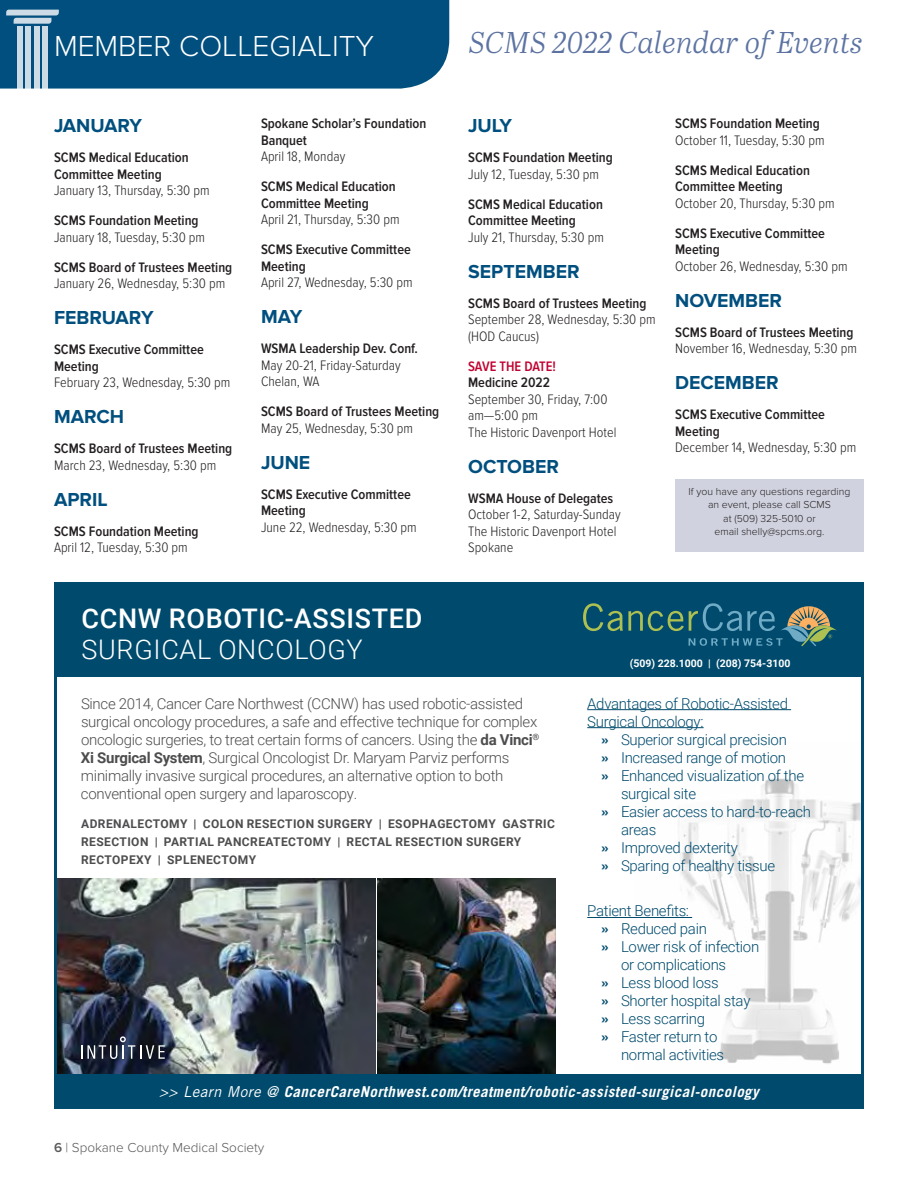
<style>
.page{position:relative;width:918px;height:1188px;background:#fff}
.page>*{position:absolute;margin:0;border:0;box-sizing:border-box;transform-origin:0 0}
.t1{font:italic 30px "Abril Text Lt";color:#5c73a2}
.t2{font:300 30px "Proxima Nova";color:#fff}
.t3{font:500 27px "Roboto";letter-spacing:.025em;color:#fff}
.t4{font:300 27px "Roboto";letter-spacing:.025em;color:#fff}
.t5{font:700 19.5px "Proxima Nova";color:#004f7e}
.t6{font:300 15px/18px "Roboto";letter-spacing:-.02em;color:#004b6d}
.t7{font:300 15px/18px "Roboto";letter-spacing:-.02em;color:#4d4d4f}
.t8{font:italic 700 15px "Trade Gothic LT Std";letter-spacing:.03em;color:#fff}
.t9{font:300 14.25px/16.5px "Proxima Nova Cond";color:#231f20}
.t10{font:600 14.25px/16.5px "Proxima Nova Cond";color:#231f20}
.t11{font:600 14.25px "Proxima Nova Cond";letter-spacing:-.005em;color:#c10230}
.t12{font:300 13.5px "Proxima Nova";color:#58595b}
.t13{font:700 12px/18px "Roboto";letter-spacing:.035em;color:#4d4d4f}
.t14{font:300 10.5px/13.5px "Proxima Nova";color:#231f20;text-align:center}
.t15{font:700 10.5px "Roboto";color:#fff}
.s1{font-weight:700}
.s2{font-family:"Trade Gothic LT Std";font-weight:700}
.s3{font-weight:400}
.s4{font-weight:600}
</style>
<div class="page">
<div style="left:675px;top:479px;width:189px;height:73px;background:#d0d3df"></div>
<svg style="left:0;top:0;width:449px;height:89px;background:#0e5985"></svg>
<img style="left:58px;top:878px;width:317px;height:196px">
<img style="left:377px;top:878px;width:179px;height:196px">
<div style="left:55px;top:582px;width:809px;height:94px;background:#004b6d"></div>
<svg style="left:583px;top:603px;width:254px;height:43px"></svg>
<svg style="left:81px;top:1036px;width:84px;height:23px;background:#3d4353"></svg>
<img style="left:678px;top:778px;width:182px;height:286px">
<div style="left:54px;top:1075px;width:810px;height:33px;background:#004b6d"></div>
<div style="left:54px;top:1074px;width:810px;height:34px;border:2px solid #004b6d"></div>
<hr style="left:587px;top:709px;width:204px;height:1px;background:#004b6d">
<hr style="left:587px;top:727px;width:117px;height:1px;background:#004b6d">
<hr style="left:587px;top:917px;width:105px;height:1px;background:#004b6d">
<h1 class="t2" style="left:54px;top:29px;width:322px">MEMBER COLLEGIALITY</h1>
<h1 class="t1" style="left:469px;top:21px;width:395px">SCMS 2022 Calendar of Events</h1>
<h3 class="t5" style="left:54px;top:115px;width:90px">JANUARY</h3>
<p class="t10" style="left:54px;top:150px;width:136px">SCMS Medical Education<br>Committee Meeting</p>
<p class="t9" style="left:54px;top:183px;width:157px">January 13, Thursday, 5:30 pm</p>
<p class="t10" style="left:54px;top:213px;width:146px">SCMS Foundation Meeting</p>
<p class="t9" style="left:54px;top:229px;width:153px">January 18, Tuesday, 5:30 pm</p>
<p class="t10" style="left:54px;top:259px;width:180px">SCMS Board of Trustees Meeting</p>
<p class="t9" style="left:54px;top:276px;width:173px">January 26, Wednesday, 5:30 pm</p>
<h3 class="t5" style="left:54px;top:307px;width:101px">FEBRUARY</h3>
<p class="t10" style="left:54px;top:342px;width:151px">SCMS Executive Committee<br>Meeting</p>
<p class="t9" style="left:54px;top:375px;width:178px">February 23, Wednesday, 5:30 pm</p>
<h3 class="t5" style="left:54px;top:406px;width:72px">MARCH</h3>
<p class="t10" style="left:54px;top:441px;width:180px">SCMS Board of Trustees Meeting</p>
<p class="t9" style="left:54px;top:457px;width:164px">March 23, Wednesday, 5:30 pm</p>
<h3 class="t5" style="left:54px;top:488px;width:55px">APRIL</h3>
<p class="t10" style="left:54px;top:523px;width:146px">SCMS Foundation Meeting</p>
<p class="t9" style="left:54px;top:540px;width:135px">April 12, Tuesday, 5:30 pm</p>
<p class="t10" style="left:261px;top:116px;width:167px">Spokane Scholar’s Foundation<br>Banquet</p>
<p class="t9" style="left:261px;top:149px;width:86px">April 18, Monday</p>
<p class="t10" style="left:261px;top:179px;width:136px">SCMS Medical Education<br>Committee Meeting</p>
<p class="t9" style="left:261px;top:212px;width:140px">April 21, Thursday, 5:30 pm</p>
<p class="t10" style="left:261px;top:242px;width:151px">SCMS Executive Committee<br>Meeting</p>
<p class="t9" style="left:261px;top:275px;width:153px">April 27, Wednesday, 5:30 pm</p>
<h3 class="t5" style="left:261px;top:306px;width:43px">MAY</h3>
<p class="t10" style="left:261px;top:341px;width:159px">WSMA Leadership Dev. Conf.</p>
<p class="t9" style="left:261px;top:357px;width:141px">May 20-21, Friday-Saturday<br>Chelan, WA</p>
<p class="t10" style="left:261px;top:404px;width:180px">SCMS Board of Trustees Meeting</p>
<p class="t9" style="left:261px;top:420px;width:154px">May 25, Wednesday, 5:30 pm</p>
<h3 class="t5" style="left:261px;top:451px;width:51px">JUNE</h3>
<p class="t10" style="left:261px;top:486px;width:151px">SCMS Executive Committee<br>Meeting</p>
<p class="t9" style="left:261px;top:519px;width:157px">June 22, Wednesday, 5:30 pm</p>
<h3 class="t5" style="left:468px;top:115px;width:46px">JULY</h3>
<p class="t10" style="left:468px;top:150px;width:146px">SCMS Foundation Meeting</p>
<p class="t9" style="left:468px;top:166px;width:133px">July 12, Tuesday, 5:30 pm</p>
<p class="t10" style="left:468px;top:196px;width:136px">SCMS Medical Education<br>Committee Meeting</p>
<p class="t9" style="left:468px;top:229px;width:137px">July 21, Thursday, 5:30 pm</p>
<h3 class="t5" style="left:468px;top:260px;width:113px">SEPTEMBER</h3>
<p class="t10" style="left:468px;top:295px;width:180px">SCMS Board of Trustees Meeting</p>
<p class="t9" style="left:468px;top:312px;width:189px">September 28, Wednesday, 5:30 pm (HOD Caucus)</p>
<p class="t11" style="left:468px;top:358px;width:89px">SAVE THE DATE!</p>
<p class="t10" style="left:468px;top:375px;width:83px">Medicine 2022</p>
<p class="t9" style="left:468px;top:391px;width:150px">September 30, Friday, 7:00 am—5:00 pm<br>The Historic Davenport Hotel</p>
<h3 class="t5" style="left:468px;top:455px;width:92px">OCTOBER</h3>
<p class="t10" style="left:468px;top:490px;width:147px">WSMA House of Delegates</p>
<p class="t9" style="left:468px;top:507px;width:154px">October 1-2, Saturday-Sunday<br>The Historic Davenport Hotel<br>Spokane</p>
<p class="t10" style="left:675px;top:116px;width:146px">SCMS Foundation Meeting</p>
<p class="t9" style="left:675px;top:132px;width:151px">October 11, Tuesday, 5:30 pm</p>
<p class="t10" style="left:675px;top:162px;width:136px">SCMS Medical Education<br>Committee Meeting</p>
<p class="t9" style="left:675px;top:195px;width:161px">October 20, Thursday, 5:30 pm</p>
<p class="t10" style="left:675px;top:225px;width:151px">SCMS Executive Committee<br>Meeting</p>
<p class="t9" style="left:675px;top:258px;width:174px">October 26, Wednesday, 5:30 pm</p>
<h3 class="t5" style="left:675px;top:289px;width:108px">NOVEMBER</h3>
<p class="t10" style="left:675px;top:324px;width:180px">SCMS Board of Trustees Meeting</p>
<p class="t9" style="left:675px;top:341px;width:183px">November 16, Wednesday, 5:30 pm</p>
<h3 class="t5" style="left:675px;top:372px;width:105px">DECEMBER</h3>
<p class="t10" style="left:675px;top:407px;width:151px">SCMS Executive Committee<br>Meeting</p>
<p class="t9" style="left:675px;top:440px;width:183px">December 14, Wednesday, 5:30 pm</p>
<p class="t14" style="left:689px;top:485px;width:163px">If you have any questions regarding an event, please call SCMS<br>at (509) 325-5010 or<br>email shelly@spcms.org.</p>
<h2 class="t3" style="left:81px;top:599px;width:342px">CCNW ROBOTIC-ASSISTED</h2>
<h2 class="t4" style="left:81px;top:631px;width:283px">SURGICAL ONCOLOGY</h2>
<p class="t7" style="left:81px;top:694px;width:460px">Since 2014, Cancer Care Northwest (CCNW) has used robotic-assisted surgical oncology procedures, a safe and effective technique for complex oncologic surgeries, to treat certain forms of cancers. Using the <span class="s1">da Vinci</span><sup>® </sup><span class="s1">Xi Surgical System</span>, Surgical Oncologist Dr. Maryam Parviz performs minimally invasive surgical procedures, an alternative option to both conventional open surgery and laparoscopy.</p>
<p class="t13" style="left:81px;top:814px;width:475px">ADRENALECTOMY | COLON RESECTION SURGERY | ESOPHAGECTOMY GASTRIC<br>RESECTION | PARTIAL PANCREATECTOMY | RECTAL RESECTION SURGERY<br>RECTOPEXY | SPLENECTOMY</p>
<p class="t15" style="left:630px;top:656px;width:162px">(509) 228.1000 | (208) 754-3100</p>
<p class="t6" style="left:587px;top:694px;width:202px">Advantages of Robotic-Assisted<br>Surgical Oncology:</p>
<p class="t6" style="left:601px;top:730px;width:188px"><span class="s2">»</span> Superior surgical precision</p>
<p class="t6" style="left:601px;top:748px;width:187px"><span class="s2">»</span> Increased range of motion</p>
<p class="t6" style="left:601px;top:766px;width:205px"><span class="s2">»</span> Enhanced visualization of the</p>
<p class="t6" style="left:621px;top:784px;width:77px">surgical site</p>
<p class="t6" style="left:601px;top:802px;width:212px"><span class="s2">»</span> Easier access to hard-to-reach</p>
<p class="t6" style="left:621px;top:820px;width:37px">areas</p>
<p class="t6" style="left:601px;top:838px;width:139px"><span class="s2">»</span> Improved dexterity</p>
<p class="t6" style="left:601px;top:856px;width:176px"><span class="s2">»</span> Sparing of healthy tissue</p>
<p class="t6" style="left:587px;top:902px;width:103px">Patient Benefits:</p>
<p class="t6" style="left:601px;top:920px;width:108px"><span class="s2">»</span> Reduced pain</p>
<p class="t6" style="left:601px;top:938px;width:160px"><span class="s2">»</span> Lower risk of infection</p>
<p class="t6" style="left:621px;top:956px;width:107px">or complications</p>
<p class="t6" style="left:601px;top:974px;width:119px"><span class="s2">»</span> Less blood loss</p>
<p class="t6" style="left:601px;top:992px;width:151px"><span class="s2">»</span> Shorter hospital stay</p>
<p class="t6" style="left:601px;top:1010px;width:106px"><span class="s2">»</span> Less scarring</p>
<p class="t6" style="left:601px;top:1028px;width:118px"><span class="s2">»</span> Faster return to</p>
<p class="t6" style="left:621px;top:1046px;width:105px">normal activities</p>
<p class="t8" style="left:159px;top:1082px;width:601px"><span class="s3">&gt;&gt; Learn More @</span> CancerCareNorthwest.com/treatment/robotic-assisted-surgical-oncology</p>
<p class="t12" style="left:54px;top:1140px;width:212px"><span class="s4">6</span> | Spokane County Medical Society</p>
</div>
